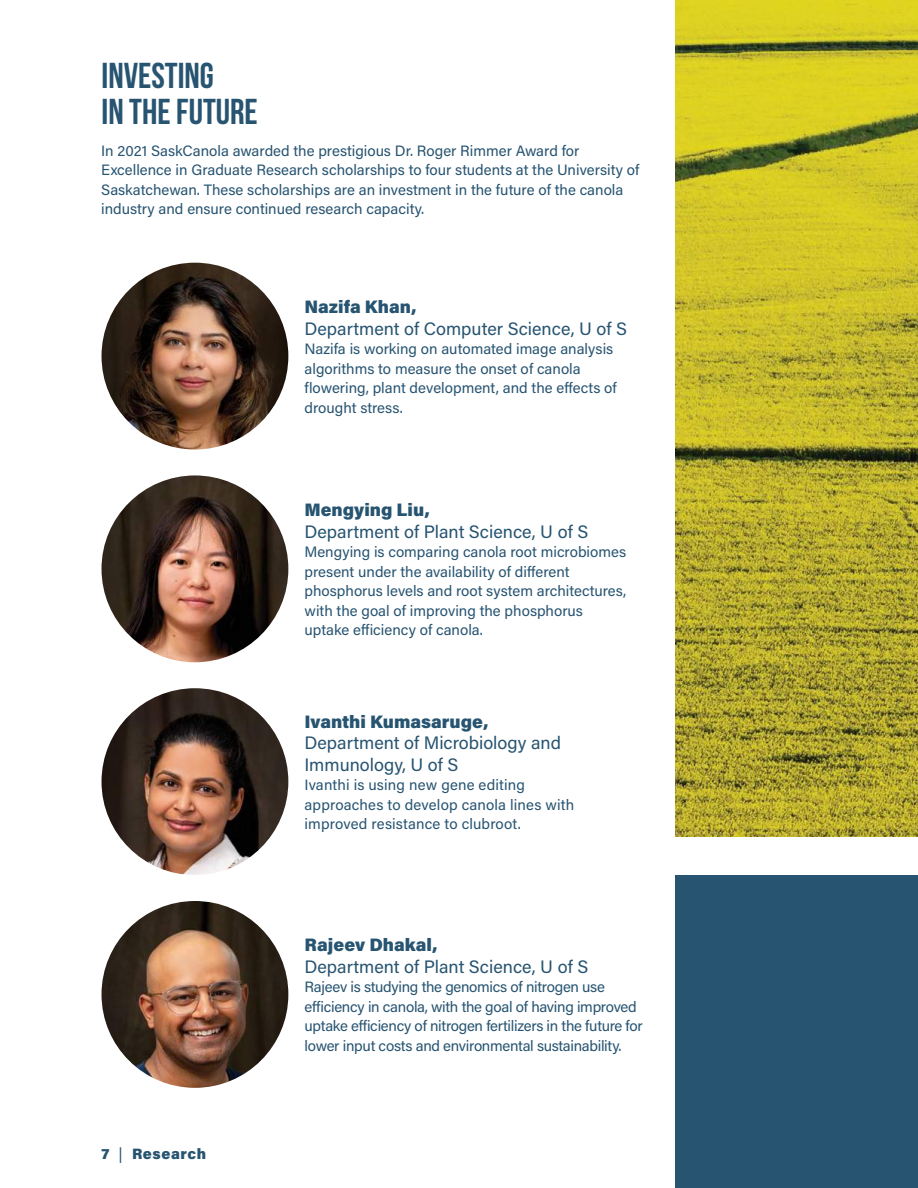
<style>
.page{position:relative;width:918px;height:1188px;background:#fff}
.page>*{position:absolute;margin:0;border:0;box-sizing:border-box;transform-origin:0 0}
.t1{font:36px/36px "Bebas Neue";color:#275471}
.t2{font:18px/21.6px "Acumin Pro";color:#275471}
.t3{font:900 18px "Acumin Pro";color:#275471}
.t4{font:15px/19.5px "Acumin Pro";color:#275471}
.t5{font:15px/19.5px "Acumin Pro";letter-spacing:-.02em;color:#275471}
.t6{font:900 15px "Acumin Pro";letter-spacing:.04em;color:#275471}
.s1{font-weight:400}
</style>
<div class="page">
<img style="left:675px;top:0;width:243px;height:837px">
<div style="left:675px;top:875px;width:243px;height:313px;background:#275471"></div>
<img style="left:102px;top:263px;width:186px;height:187px;border-radius:93px">
<img style="left:102px;top:475px;width:186px;height:187px;border-radius:93px">
<img style="left:102px;top:688px;width:186px;height:187px;border-radius:93px">
<img style="left:102px;top:901px;width:186px;height:187px;border-radius:93px">
<h1 class="t1" style="left:102px;top:57px;width:158px">INVESTING<br>IN THE FUTURE</h1>
<p class="t4" style="left:101px;top:140px;width:540px">In 2021 SaskCanola awarded the prestigious Dr. Roger Rimmer Award for Excellence in Graduate Research scholarships to four students at the University of Saskatchewan. These scholarships are an investment in the future of the canola industry and ensure continued research capacity.</p>
<p class="t3" style="left:305px;top:294px;width:113px">Nazifa Khan,</p>
<p class="t2" style="left:305px;top:317px;width:324px">Department of Computer Science, U of S</p>
<p class="t4" style="left:305px;top:338px;width:314px">Nazifa is working on automated image analysis algorithms to measure the onset of canola flowering, plant development, and the effects of drought stress.</p>
<p class="t3" style="left:305px;top:497px;width:127px">Mengying Liu,</p>
<p class="t2" style="left:305px;top:520px;width:285px">Department of Plant Science, U of S</p>
<p class="t4" style="left:305px;top:541px;width:323px">Mengying is comparing canola root microbiomes present under the availability of different phosphorus levels and root system architectures, with the goal of improving the phosphorus uptake efficiency of canola.</p>
<p class="t3" style="left:305px;top:709px;width:185px">Ivanthi Kumasaruge,</p>
<p class="t2" style="left:305px;top:731px;width:258px">Department of Microbiology and<br>Immunology, U of S</p>
<p class="t4" style="left:305px;top:775px;width:271px">Ivanthi is using new gene editing approaches to develop canola lines with improved resistance to clubroot.</p>
<p class="t6" style="left:102px;top:1143px;width:106px">7 <span class="s1">|</span> Research</p>
<p class="t3" style="left:305px;top:932px;width:134px">Rajeev Dhakal,</p>
<p class="t2" style="left:305px;top:955px;width:285px">Department of Plant Science, U of S</p>
<p class="t5" style="left:305px;top:977px;width:340px">Rajeev is studying the genomics of nitrogen use efficiency in canola, with the goal of having improved uptake efficiency of nitrogen fertilizers in the future for lower input costs and environmental sustainability.</p>
</div>
